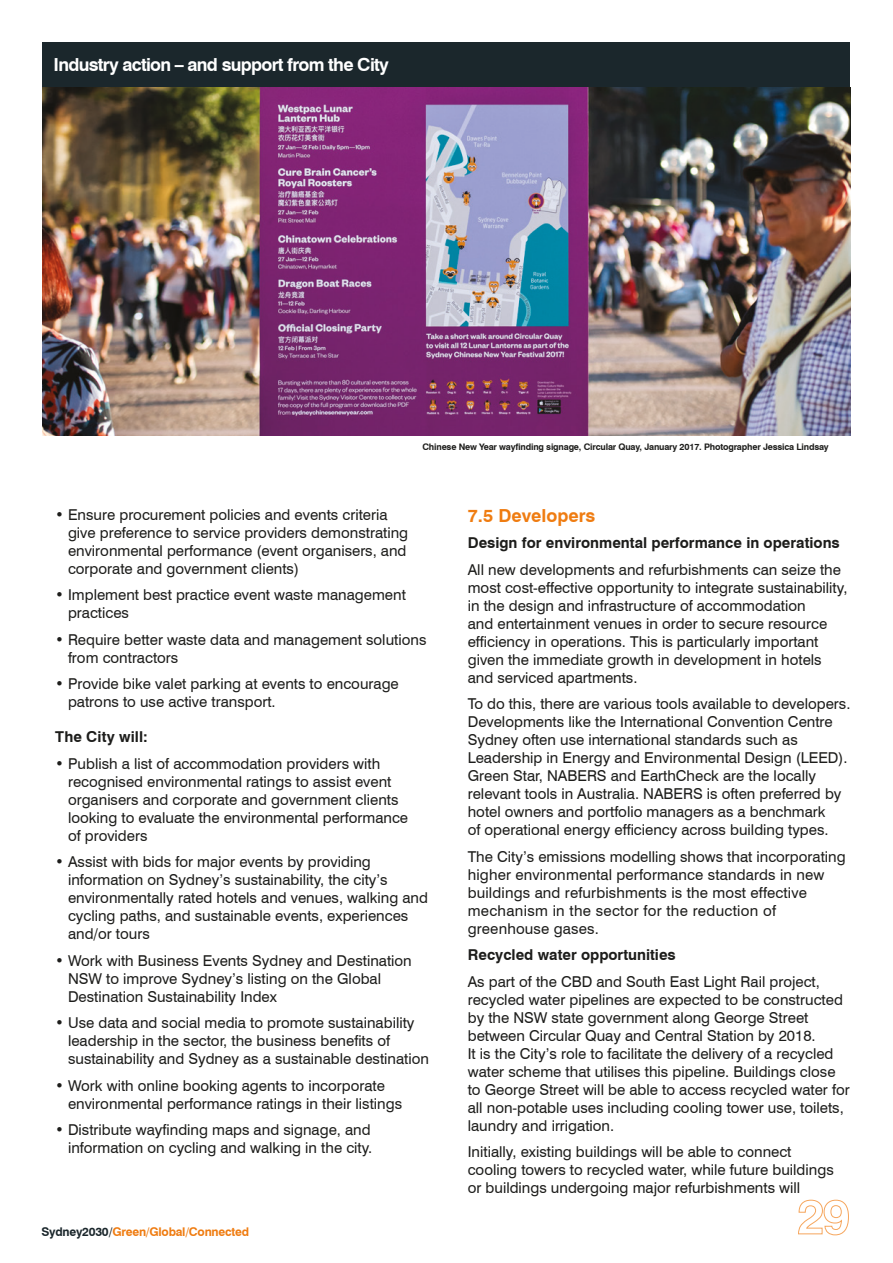
<style>
.page{position:relative;width:893px;height:1263px;background:#fff}
.page>*{position:absolute;margin:0;border:0;box-sizing:border-box;transform-origin:0 0}
.t1{font:700 18px "Swiss 721 BT";letter-spacing:-.04em;color:#fff}
.t2{font:700 18px "Swiss 721 BT";color:#ef7c11}
.t3{font:15px/18px "Swiss 721 BT";color:#1d1d1b}
.t4{font:700 15px "Swiss 721 BT";color:#1d1d1b}
.t5{font:700 12px "Swiss 721 BT";letter-spacing:-.02em;color:#ef7c11}
.t6{font:700 9px "Swiss 721 BT";letter-spacing:-.02em;color:#1d1d1b}
.s1{color:#1b272c}
</style>
<div class="page">
<img style="left:43px;top:87px;width:807px;height:349px">
<svg style="left:798px;top:1199px;width:51px;height:36px"></svg>
<div style="left:43px;top:43px;width:807px;height:44px;background:#1b272c"></div>
<p class="t1" style="left:54px;top:54px;width:337px">Industry action – and support from the City</p>
<p class="t6" style="left:422px;top:442px;width:408px">Chinese New Year wayfinding signage, Circular Quay, January 2017. Photographer Jessica Lindsay</p>
<p class="t3" style="left:68px;top:505px;width:342px;text-indent:-13px">• Ensure procurement policies and events criteria give preference to service providers demonstrating environmental performance (event organisers, and corporate and government clients)</p>
<p class="t3" style="left:68px;top:586px;width:339px;text-indent:-13px">• Implement best practice event waste management practices</p>
<p class="t3" style="left:68px;top:630px;width:360px;text-indent:-13px">• Require better waste data and management solutions from contractors</p>
<p class="t3" style="left:68px;top:675px;width:332px;text-indent:-13px">• Provide bike valet parking at events to encourage patrons to use active transport.</p>
<h4 class="t4" style="left:55px;top:728px;width:94px">The City will:</h4>
<p class="t3" style="left:68px;top:754px;width:342px;text-indent:-13px">• Publish a list of accommodation providers with recognised environmental ratings to assist event organisers and corporate and government clients looking to evaluate the environmental performance of providers</p>
<p class="t3" style="left:68px;top:853px;width:361px;text-indent:-13px">• Assist with bids for major events by providing information on Sydney’s sustainability, the city’s environmentally rated hotels and venues, walking and cycling paths, and sustainable events, experiences and/or tours</p>
<p class="t3" style="left:68px;top:951px;width:345px;text-indent:-13px">• Work with Business Events Sydney and Destination<br>NSW to improve Sydney’s listing on the Global<br>Destination Sustainability Index</p>
<p class="t3" style="left:68px;top:1014px;width:362px;text-indent:-13px">• Use data and social media to promote sustainability leadership in the sector, the business benefits of sustainability and Sydney as a sustainable destination</p>
<p class="t3" style="left:68px;top:1076px;width:336px;text-indent:-13px">• Work with online booking agents to incorporate environmental performance ratings in their listings</p>
<p class="t3" style="left:55px;top:1121px;width:319px;text-align:right">• Distribute wayfinding maps and signage, and information on cycling and walking in the city.</p>
<p class="t5" style="left:41px;top:1224px;width:209px"><span class="s1">Sydney2030/</span>Green/Global/Connected</p>
<h3 class="t2" style="left:468px;top:504px;width:129px">7.5 Developers</h3>
<h4 class="t4" style="left:468px;top:534px;width:374px">Design for environmental performance in operations</h4>
<p class="t3" style="left:468px;top:560px;width:381px">All new developments and refurbishments can seize the most cost-effective opportunity to integrate sustainability, in the design and infrastructure of accommodation<br>and entertainment venues in order to secure resource efficiency in operations. This is particularly important given the immediate growth in development in hotels and serviced apartments.</p>
<p class="t3" style="left:468px;top:695px;width:384px">To do this, there are various tools available to developers.<br>Developments like the International Convention Centre Sydney often use international standards such as Leadership in Energy and Environmental Design (LEED).<br>Green Star, NABERS and EarthCheck are the locally relevant tools in Australia. NABERS is often preferred by hotel owners and portfolio managers as a benchmark<br>of operational energy efficiency across building types.</p>
<p class="t3" style="left:468px;top:847px;width:379px">The City’s emissions modelling shows that incorporating higher environmental performance standards in new buildings and refurbishments is the most effective mechanism in the sector for the reduction of greenhouse gases.</p>
<h4 class="t4" style="left:468px;top:946px;width:209px">Recycled water opportunities</h4>
<p class="t3" style="left:468px;top:972px;width:383px">As part of the CBD and South East Light Rail project, recycled water pipelines are expected to be constructed by the NSW state government along George Street between Circular Quay and Central Station by 2018.<br>It is the City’s role to facilitate the delivery of a recycled water scheme that utilises this pipeline. Buildings close to George Street will be able to access recycled water for all non-potable uses including cooling tower use, toilets, laundry and irrigation.</p>
<p class="t3" style="left:468px;top:1143px;width:368px">Initially, existing buildings will be able to connect cooling towers to recycled water, while future buildings or buildings undergoing major refurbishments will</p>
</div>
